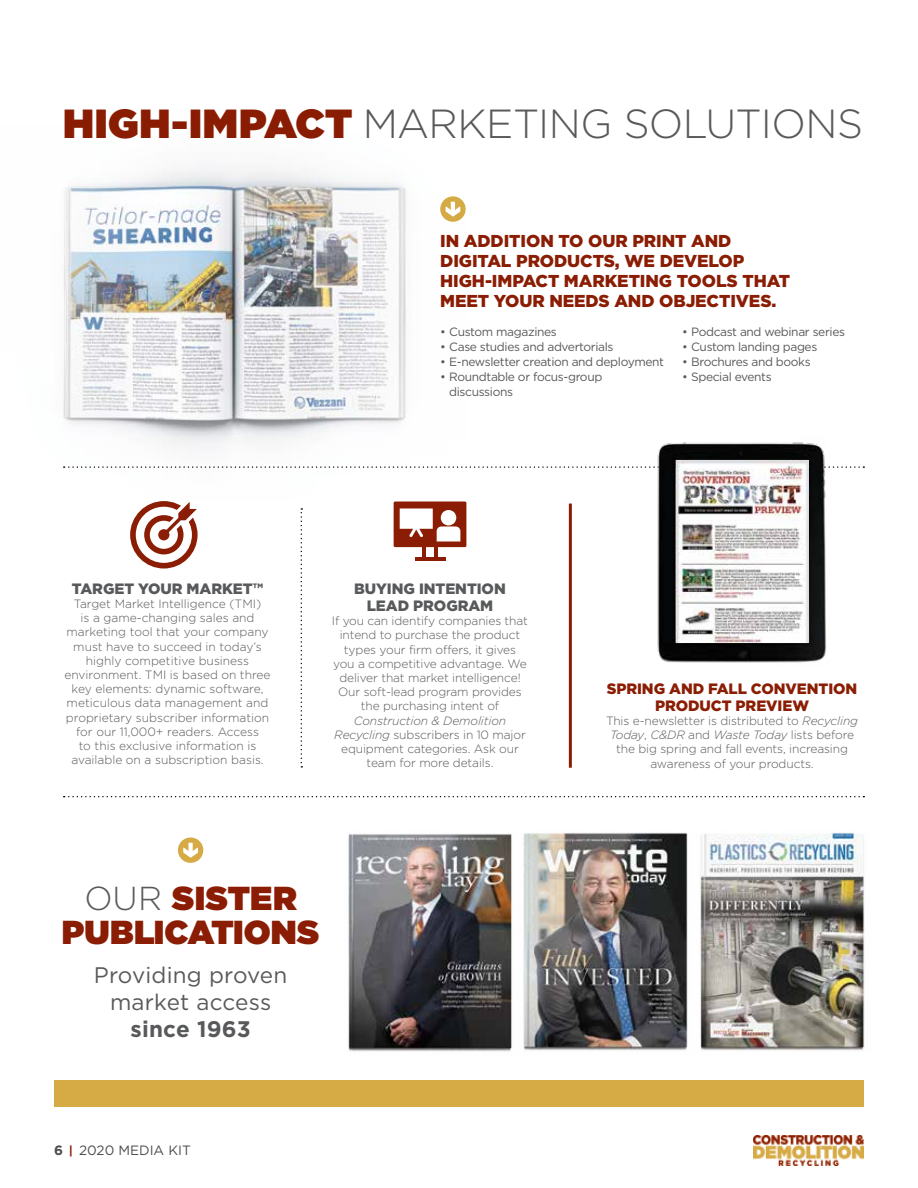
<style>
.page{position:relative;width:918px;height:1188px;background:#fff}
.page>*{position:absolute;margin:0;border:0;box-sizing:border-box;transform-origin:0 0}
.t1{font:300 40.65px "Gotham";letter-spacing:-.015em;color:#58595b}
.t2{font:900 33.15px/34.5px "Gotham";color:#8a1d03;text-align:center}
.t3{font:22.5px/27px "Gotham";letter-spacing:.01em;color:#58595b;text-align:center}
.t4{font:700 22.5px "Gotham";letter-spacing:.01em;color:#58595b}
.t5{font:900 17.25px/19.8px "Gotham";letter-spacing:-.005em;color:#8a1d03}
.t6{font:900 15px/17.2px "Gotham";letter-spacing:-.005em;color:#58595b;text-align:center}
.t7{font:900 15px/16.5px "Gotham";letter-spacing:-.005em;color:#8a1d03;text-align:center}
.t8{font:13.5px "Gotham";color:#4d4d4f}
.t9{font:300 12px/14.2px "Gotham";letter-spacing:-.01em;color:#58595b;text-align:center}
.t10{font:12px/15px "Gotham";letter-spacing:-.03em;color:#58595b}
.s1{font-weight:900;color:#8a1d03}
.s2{font-style:italic}
.s3{font-weight:300;color:#58595b}
.s4{font-weight:700}
.s5{font-weight:700;font-size:12px;color:#8a1d03}
</style>
<div class="page">
<img style="left:754px;top:1135px;width:110px;height:31px">
<img style="left:641px;top:796px;width:224px;height:285px">
<div style="left:54px;top:1081px;width:810px;height:26px;background:#d6ab45"></div>
<svg style="left:64px;top:796px;width:800px;height:1px"></svg>
<svg style="left:469px;top:466px;width:395px;height:2px"></svg>
<svg style="left:301px;top:508px;width:1px;height:260px"></svg>
<hr style="left:569px;top:504px;width:3px;height:264px;background:#8a1d03">
<div style="left:178px;top:837px;width:25px;height:26px;background:#d6ab45;border-radius:50%"></div>
<svg style="left:183px;top:843px;width:15px;height:15px"></svg>
<svg style="left:130px;top:501px;width:68px;height:68px"></svg>
<div style="left:158px;top:529px;width:11px;height:11px;background:#8a1d03;border-radius:50%"></div>
<hr style="left:415px;top:558px;width:30px;height:3px;background:#8a1d03">
<svg style="left:394px;top:502px;width:72px;height:57px"></svg>
<img style="left:63px;top:166px;width:404px;height:302px">
<img style="left:218px;top:796px;width:423px;height:285px">
<img style="left:648px;top:442px;width:181px;height:221px">
<img style="left:676px;top:460px;width:132px;height:183px">
<h1 class="t1" style="left:63px;top:101px;width:802px"><span class="s1">HIGH-IMPACT</span> MARKETING SOLUTIONS</h1>
<h3 class="t5" style="left:440px;top:231px;width:351px">IN ADDITION TO OUR PRINT AND<br>DIGITAL PRODUCTS, WE DEVELOP<br>HIGH-IMPACT MARKETING TOOLS THAT<br>MEET YOUR NEEDS AND OBJECTIVES.</h3>
<p class="t10" style="left:440px;top:324px;width:118px">• Custom magazines</p>
<p class="t10" style="left:440px;top:339px;width:175px">• Case studies and advertorials</p>
<p class="t10" style="left:440px;top:354px;width:225px">• E-newsletter creation and deployment</p>
<p class="t10" style="left:449px;top:369px;width:155px;text-indent:-9px">• Roundtable or focus-group discussions</p>
<p class="t10" style="left:682px;top:324px;width:164px">• Podcast and webinar series</p>
<p class="t10" style="left:682px;top:339px;width:137px">• Custom landing pages</p>
<p class="t10" style="left:682px;top:354px;width:130px">• Brochures and books</p>
<p class="t10" style="left:682px;top:369px;width:91px">• Special events</p>
<p class="t6" style="left:72px;top:579px;width:193px">TARGET YOUR MARKET™</p>
<p class="t9" style="left:64px;top:596px;width:208px">Target Market Intelligence (TMI)<br>is a game-changing sales and marketing tool that your company must have to succeed in today’s highly competitive business environment. TMI is based on three key elements: dynamic software, meticulous data management and proprietary subscriber information for our 11,000+ readers. Access<br>to this exclusive information is available on a subscription basis.</p>
<p class="t6" style="left:354px;top:579px;width:153px">BUYING INTENTION<br>LEAD PROGRAM</p>
<p class="t9" style="left:332px;top:613px;width:198px">If you can identify companies that intend to purchase the product types your firm offers, it gives you a competitive advantage. We deliver that market intelligence!<br>Our soft-lead program provides the purchasing intent of</p>
<p class="t9" style="left:334px;top:713px;width:193px"><span class="s2">Construction &amp; Demolition<br>Recycling</span> subscribers in 10 major equipment categories. Ask our team for more details.</p>
<h2 class="t2" style="left:62px;top:880px;width:259px"><span class="s3">OUR</span> SISTER<br>PUBLICATIONS</h2>
<h3 class="t3" style="left:94px;top:961px;width:195px">Providing proven market access</h3>
<h3 class="t4" style="left:131px;top:1016px;width:122px">since 1963</h3>
<p class="t8" style="left:54px;top:1143px;width:138px"><span class="s4">6</span> <span class="s5">|</span> 2020 MEDIA KIT</p>
<p class="t7" style="left:607px;top:680px;width:252px">SPRING AND FALL CONVENTION<br>PRODUCT PREVIEW</p>
<p class="t9" style="left:606px;top:713px;width:254px">This e-newsletter is distributed to <span class="s2">Recycling Today</span>, <span class="s2">C&amp;DR</span> and <span class="s2">Waste Today</span> lists before the big spring and fall events, increasing awareness of your products.</p>
</div>
